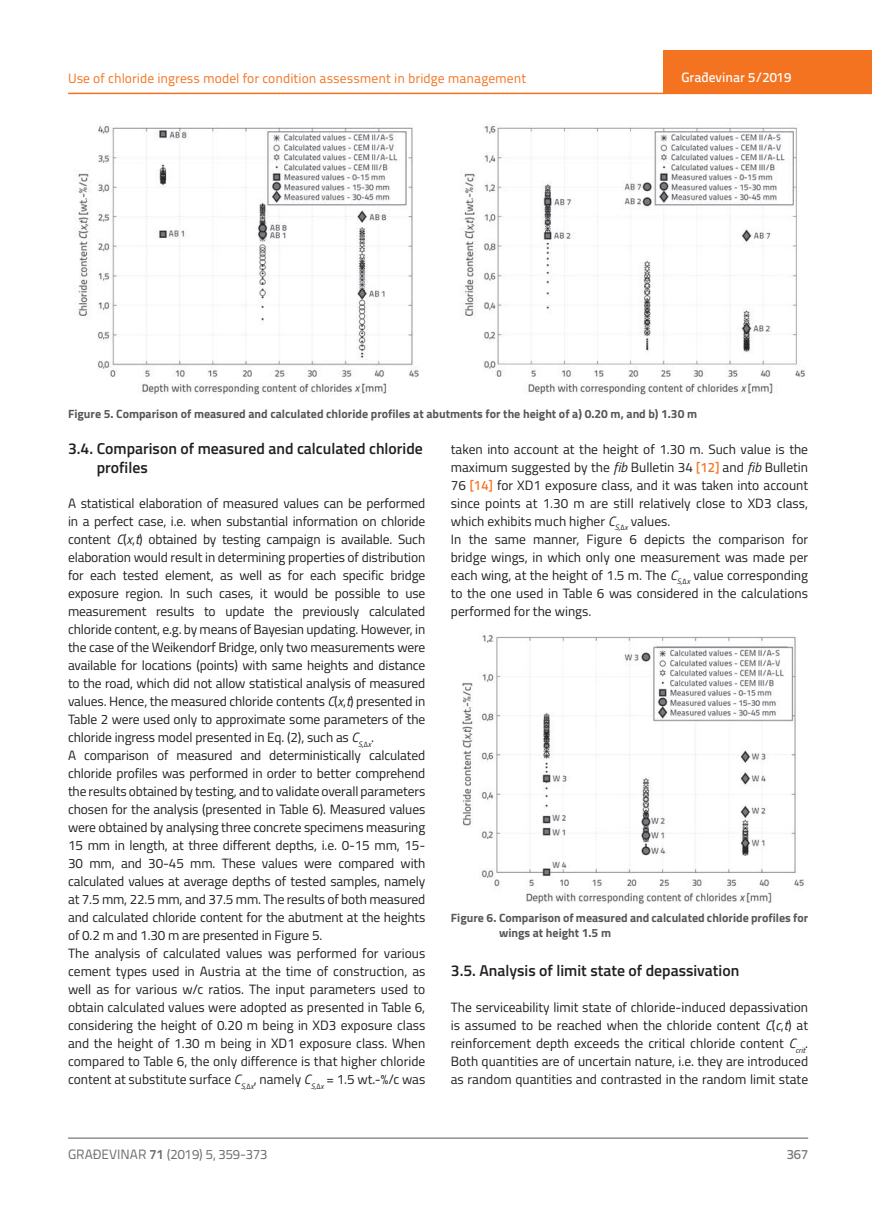
<style>
.page{position:relative;width:872px;height:1212px;background:#fff}
.page>*{position:absolute;margin:0;border:0;box-sizing:border-box;transform-origin:0 0}
.t1{font:600 15.75px/19.5px "Titillium";color:#231f20}
.t2{font:13.5px/18px "Titillium";letter-spacing:-.01em;color:#231f20}
.t3{font:13.5px "Titillium Text 22 L";color:#f47321}
.t4{font:13.5px "Titillium Text 22 L";color:#6c6d70}
.t5{font:500 13.5px "Titillium Text 22 L";color:#fff}
.t6{font:500 13.5px "Titillium Text 22 L";color:#787a7d}
.t7{font:700 12px/15px "Titillium";color:#57585a}
.s1{font-style:italic}
.s2{font-family:"Titillium Text 22 L";font-weight:500;color:#f47321}
.s3{font-weight:700}
</style>
<div class="page">
<hr style="left:68px;top:93px;width:804px;height:1px;background:#f47321">
<div style="left:663px;top:50px;width:209px;height:44px;background:#f47321"></div>
<hr style="left:68px;top:1138px;width:740px;height:1px;background:#57585a">
<img style="left:78px;top:126px;width:727px;height:269px">
<img style="left:462px;top:635px;width:342px;height:269px">
<p class="t3" style="left:68px;top:68px;width:460px">Use of chloride ingress model for condition assessment in bridge management</p>
<p class="t5" style="left:681px;top:67px;width:111px">Građevinar 5/2019</p>
<p class="t7" style="left:68px;top:405px;width:630px">Figure 5. Comparison of measured and calculated chloride profiles at abutments for the height of a) 0.20 m, and b) 1.30 m</p>
<p class="t1" style="left:97px;top:438px;width:328px;text-indent:-29px">3.4. Comparison of measured and calculated chloride profiles</p>
<p class="t2" style="left:68px;top:493px;width:359px">A statistical elaboration of measured values can be performed in a perfect case, i.e. when substantial information on chloride content <span class="s1">C</span>(<span class="s1">x</span>,<span class="s1">t</span>) obtained by testing campaign is available. Such elaboration would result in determining properties of distribution for each tested element, as well as for each specific bridge exposure region. In such cases, it would be possible to use measurement results to update the previously calculated chloride content, e.g. by means of Bayesian updating. However, in the case of the Weikendorf Bridge, only two measurements were available for locations (points) with same heights and distance to the road, which did not allow statistical analysis of measured values. Hence, the measured chloride contents <span class="s1">C</span>(<span class="s1">x</span>,<span class="s1">t</span>) presented in Table 2 were used only to approximate some parameters of the chloride ingress model presented in Eq. (2), such as <span class="s1">C</span><sub>S,∆x</sub>.<br>A comparison of measured and deterministically calculated chloride profiles was performed in order to better comprehend the results obtained by testing, and to validate overall parameters chosen for the analysis (presented in Table 6). Measured values were obtained by analysing three concrete specimens measuring 15 mm in length, at three different depths, i.e. 0-15 mm, 15- 30 mm, and 30-45 mm. These values were compared with calculated values at average depths of tested samples, namely at 7.5 mm, 22.5 mm, and 37.5 mm. The results of both measured and calculated chloride content for the abutment at the heights of 0.2 m and 1.30 m are presented in Figure 5.<br>The analysis of calculated values was performed for various cement types used in Austria at the time of construction, as well as for various w/c ratios. The input parameters used to obtain calculated values were adopted as presented in Table 6, considering the height of 0.20 m being in XD3 exposure class and the height of 1.30 m being in XD1 exposure class. When compared to Table 6, the only difference is that higher chloride content at substitute surface <span class="s1">C</span><sub>S,∆x</sub>, namely <span class="s1">C</span><sub>S,∆x</sub> = 1.5 wt.-%/c was</p>
<p class="t2" style="left:451px;top:439px;width:359px">taken into account at the height of 1.30 m. Such value is the maximum suggested by the <span class="s1">fib</span> Bulletin 34 <span class="s2">[12]</span> and <span class="s1">fib</span> Bulletin 76 <span class="s2">[14]</span> for XD1 exposure class, and it was taken into account since points at 1.30 m are still relatively close to XD3 class, which exhibits much higher <span class="s1">C</span><sub>S,∆x</sub> values.<br>In the same manner, Figure 6 depicts the comparison for bridge wings, in which only one measurement was made per each wing, at the height of 1.5 m. The <span class="s1">C</span><sub>S,∆x</sub> value corresponding to the one used in Table 6 was considered in the calculations performed for the wings.</p>
<p class="t7" style="left:499px;top:910px;width:311px;text-indent:-48px">Figure 6. Comparison of measured and calculated chloride profiles for wings at height 1.5 m</p>
<p class="t1" style="left:451px;top:960px;width:290px">3.5. Analysis of limit state of depassivation</p>
<p class="t2" style="left:451px;top:998px;width:359px;text-align:justify">The serviceability limit state of chloride-induced depassivation is assumed to be reached when the chloride content <span class="s1">C</span>(<span class="s1">c</span>,<span class="s1">t</span>) at reinforcement depth exceeds the critical chloride content <span class="s1">C</span><sub>crit</sub>.<br>Both quantities are of uncertain nature, i.e. they are introduced as random quantities and contrasted in the random limit state</p>
<p class="t4" style="left:68px;top:1144px;width:201px">GRAĐEVINAR <span class="s3">71</span> (2019) 5, 359-373</p>
<p class="t6" style="left:786px;top:1144px;width:23px">367</p>
</div>
